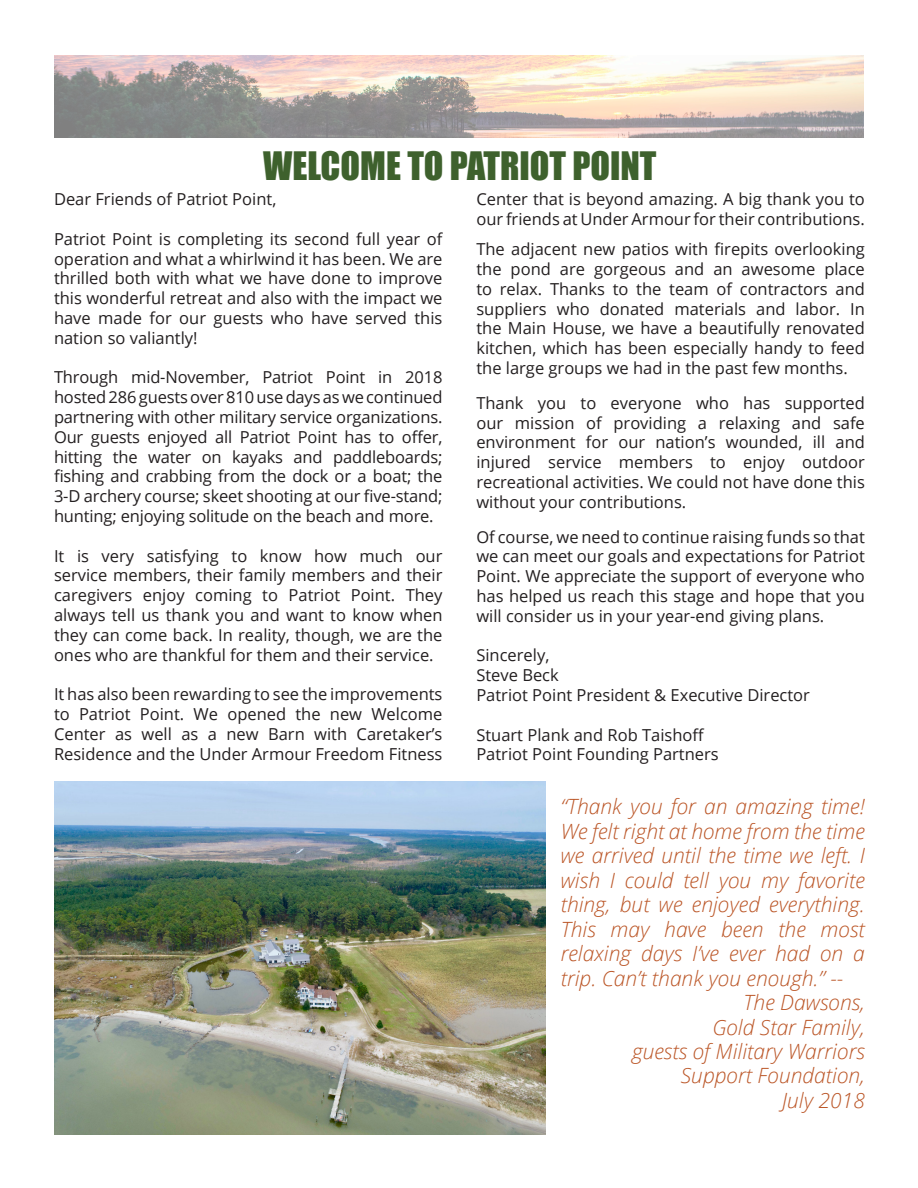
<style>
.page{position:relative;width:918px;height:1188px;background:#fff}
.page>*{position:absolute;margin:0;border:0;box-sizing:border-box;transform-origin:0 0}
.t1{font:36px "Impact";color:#3e612d}
.t2{font:italic 300 21px "Open Sans";color:#bb5627}
.t3{font:16.5px/19.8px "Open Sans";color:#231f20;text-align:justify}
</style>
<div class="page">
<img style="left:54px;top:55px;width:810px;height:82px">
<img style="left:54px;top:782px;width:492px;height:353px">
<h1 class="t1" style="left:263px;top:143px;width:395px">WELCOME TO PATRIOT POINT</h1>
<p class="t3" style="left:54px;top:189px;width:224px">Dear Friends of Patriot Point,</p>
<p class="t3" style="left:54px;top:228px;width:390px">Patriot Point is completing its second full year of operation and what a whirlwind it has been. We are thrilled both with what we have done to improve this wonderful retreat and also with the impact we have made for our guests who have served this nation so valiantly!</p>
<p class="t3" style="left:54px;top:367px;width:390px">Through mid-November, Patriot Point in 2018 hosted 286 guests over 810 use days as we continued partnering with other military service organizations.<br>Our guests enjoyed all Patriot Point has to offer, hitting the water on kayaks and paddleboards; fishing and crabbing from the dock or a boat; the 3-D archery course; skeet shooting at our five-stand; hunting; enjoying solitude on the beach and more.</p>
<p class="t3" style="left:54px;top:545px;width:390px">It is very satisfying to know how much our service members, their family members and their caregivers enjoy coming to Patriot Point. They always tell us thank you and want to know when they can come back. In reality, though, we are the ones who are thankful for them and their service.</p>
<p class="t3" style="left:54px;top:684px;width:390px">It has also been rewarding to see the improvements to Patriot Point. We opened the new Welcome Center as well as a new Barn with Caretaker’s Residence and the Under Armour Freedom Fitness</p>
<p class="t3" style="left:476px;top:189px;width:390px">Center that is beyond amazing. A big thank you to our friends at Under Armour for their contributions.</p>
<p class="t3" style="left:476px;top:239px;width:390px">The adjacent new patios with firepits overlooking the pond are gorgeous and an awesome place to relax. Thanks to the team of contractors and suppliers who donated materials and labor. In the Main House, we have a beautifully renovated kitchen, which has been especially handy to feed the large groups we had in the past few months.</p>
<p class="t3" style="left:476px;top:393px;width:390px">Thank you to everyone who has supported our mission of providing a relaxing and safe environment for our nation’s wounded, ill and injured service members to enjoy outdoor recreational activities. We could not have done this without your contributions.</p>
<p class="t3" style="left:476px;top:526px;width:390px">Of course, we need to continue raising funds so that we can meet our goals and expectations for Patriot Point. We appreciate the support of everyone who has helped us reach this stage and hope that you will consider us in your year-end giving plans.</p>
<p class="t3" style="left:476px;top:645px;width:335px;text-align:left">Sincerely,<br>Steve Beck<br>Patriot Point President &amp; Executive Director</p>
<p class="t3" style="left:476px;top:724px;width:244px">Stuart Plank and Rob Taishoff<br>Patriot Point Founding Partners</p>
<p class="t2" style="left:561px;top:792px;width:306px">“Thank you for an amazing time!</p>
<p class="t2" style="left:561px;top:816px;width:306px">We felt right at home from the time</p>
<p class="t2" style="left:561px;top:841px;width:306px">we arrived until the time we left. I</p>
<p class="t2" style="left:561px;top:865px;width:306px">wish I could tell you my favorite</p>
<p class="t2" style="left:561px;top:890px;width:306px">thing, but we enjoyed everything.</p>
<p class="t2" style="left:561px;top:914px;width:306px">This may have been the most</p>
<p class="t2" style="left:561px;top:939px;width:306px">relaxing days I’ve ever had on a</p>
<p class="t2" style="left:561px;top:963px;width:284px">trip. Can’t thank you enough.” --</p>
<p class="t2" style="left:744px;top:988px;width:123px">The Dawsons,</p>
<p class="t2" style="left:712px;top:1012px;width:154px">Gold Star Family,</p>
<p class="t2" style="left:632px;top:1037px;width:234px">guests of Military Warriors</p>
<p class="t2" style="left:681px;top:1061px;width:186px">Support Foundation,</p>
<p class="t2" style="left:782px;top:1085px;width:84px">July 2018</p>
</div>
